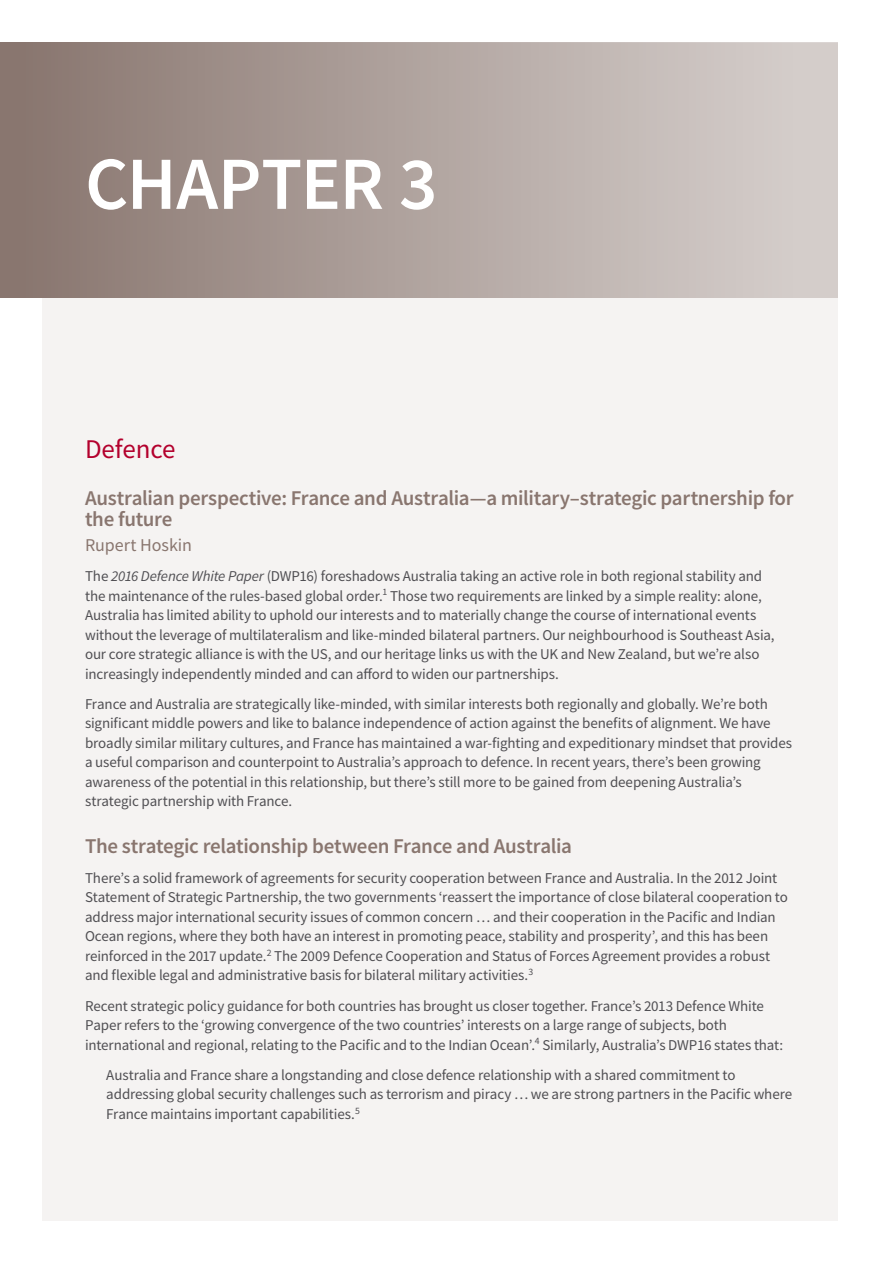
<style>
.page{position:relative;width:893px;height:1263px;background:#fff}
.page>*{position:absolute;margin:0;border:0;box-sizing:border-box;transform-origin:0 0}
.H1_-_Chapter_Header{font:600 75px "Source Sans Pro";letter-spacing:-.01em;color:#fff}
.t1{font:27px "Source Sans Pro";letter-spacing:-.005em;color:#b3002d}
.t2{font:600 21px/21px "Source Sans Pro";letter-spacing:-.015em;color:#89766f}
.t3{font:18px "Source Sans Pro";letter-spacing:-.005em;color:#89766f}
.Text{font:15px/19.5px "Source Sans Pro";letter-spacing:-.01em;color:#504f53}
.Text_Indented{font:15px/19.5px "Source Sans Pro";letter-spacing:-.01em;color:#504f53}
.s1{font-style:italic}
</style>
<div class="page">
<div style="left:43px;top:43px;width:795px;height:1177px;background:#f5f3f2"></div>
<div style="left:0;top:43px;width:838px;height:255px;background:linear-gradient(to right,#88756e,#d8d2cf)"></div>
<h1 class="H1_-_Chapter_Header" style="left:85px;top:135px;width:354px">CHAPTER 3</h1>
<h1 class="t1" style="left:85px;top:432px;width:92px">Defence</h1>
<h2 class="t2" style="left:85px;top:487px;width:710px">Australian perspective: France and Australia—a military–strategic partnership for the future</h2>
<h3 class="t3" style="left:85px;top:534px;width:108px">Rupert Hoskin</h3>
<p class="Text" style="left:85px;top:566px;width:691px">The <span class="s1">2016 Defence White Paper</span> (DWP16) foreshadows Australia taking an active role in both regional stability and the maintenance of the rules-based global order.<sup>1</sup> Those two requirements are linked by a simple reality: alone, Australia has limited ability to uphold our interests and to materially change the course of international events without the leverage of multilateralism and like-minded bilateral partners. Our neighbourhood is Southeast Asia, our core strategic alliance is with the US, and our heritage links us with the UK and New Zealand, but we’re also increasingly independently minded and can afford to widen our partnerships.</p>
<p class="Text" style="left:85px;top:694px;width:709px">France and Australia are strategically like-minded, with similar interests both regionally and globally. We’re both significant middle powers and like to balance independence of action against the benefits of alignment. We have broadly similar military cultures, and France has maintained a war-fighting and expeditionary mindset that provides a useful comparison and counterpoint to Australia’s approach to defence. In recent years, there’s been growing awareness of the potential in this relationship, but there’s still more to be gained from deepening Australia’s strategic partnership with France.</p>
<h2 class="t2" style="left:85px;top:835px;width:489px">The strategic relationship between France and Australia</h2>
<p class="Text" style="left:85px;top:868px;width:704px">There’s a solid framework of agreements for security cooperation between France and Australia. In the 2012 Joint Statement of Strategic Partnership, the two governments ‘reassert the importance of close bilateral cooperation to address major international security issues of common concern … and their cooperation in the Pacific and Indian Ocean regions, where they both have an interest in promoting peace, stability and prosperity’, and this has been reinforced in the 2017 update.<sup>2</sup> The 2009 Defence Cooperation and Status of Forces Agreement provides a robust and flexible legal and administrative basis for bilateral military activities.<sup>3</sup></p>
<p class="Text" style="left:85px;top:996px;width:700px">Recent strategic policy guidance for both countries has brought us closer together. France’s 2013 Defence White<br>Paper refers to the ‘growing convergence of the two countries’ interests on a large range of subjects, both international and regional, relating to the Pacific and to the Indian Ocean’.<sup>4</sup> Similarly, Australia’s DWP16 states that:</p>
<p class="Text_Indented" style="left:106px;top:1065px;width:687px">Australia and France share a longstanding and close defence relationship with a shared commitment to addressing global security challenges such as terrorism and piracy … we are strong partners in the Pacific where<br>France maintains important capabilities.<sup>5</sup></p>
</div>
